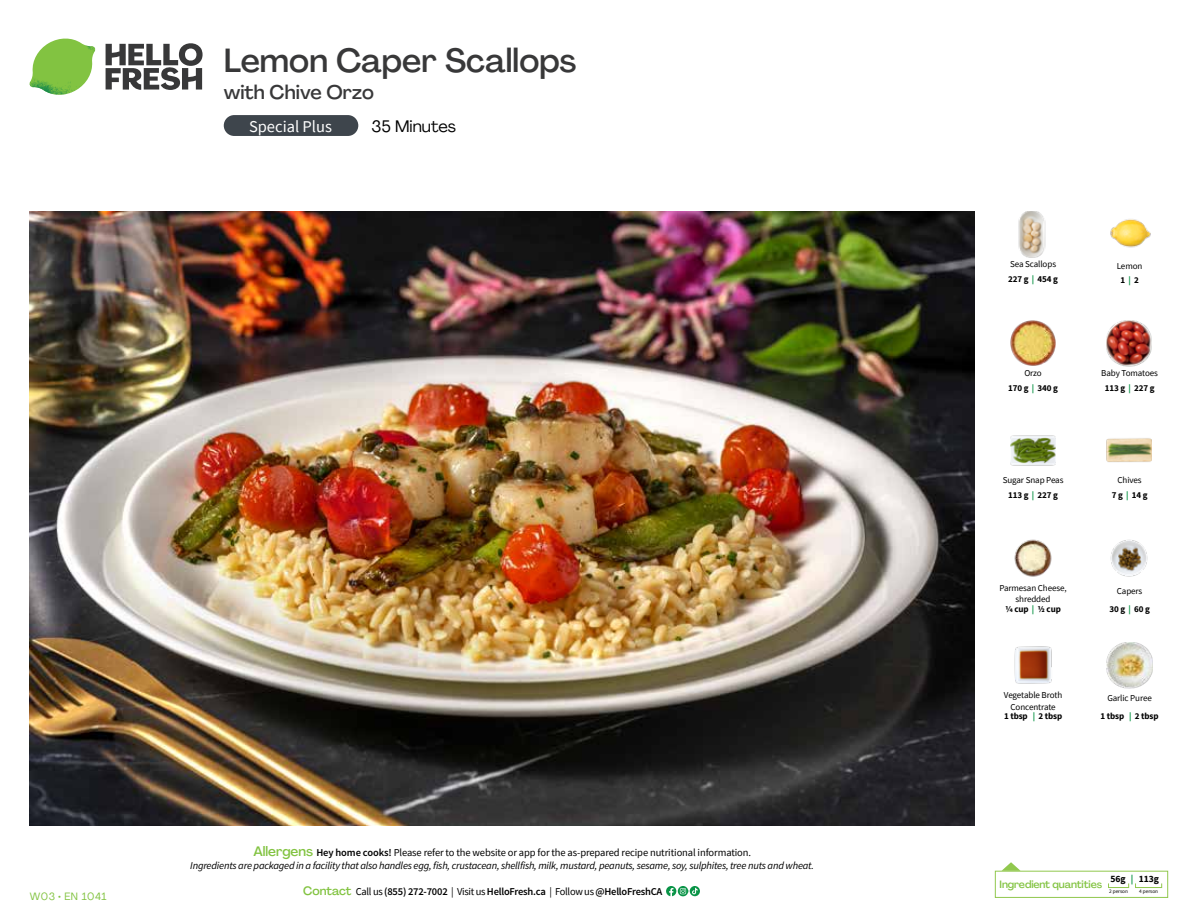
<style>
.page{position:relative;width:1188px;height:918px;background:#fff}
.page>*{position:absolute;margin:0;border:0;box-sizing:border-box;transform-origin:0 0}
.t1{font:500 33px "Agrandir";color:#383839}
.t2{font:500 19.5px "Agrandir";color:#383839}
.t3{font:16.5px "Source Sans Pro";color:#fff}
.t4{font:16.5px "Agrandir";color:#000}
.t5{font:italic 10.5px/13.5px "Source Sans Pro";letter-spacing:-.02em;color:#000;text-align:center}
.t6{font:600 10.5px "Source Sans Pro";letter-spacing:-.02em;color:#000}
.t7{font:500 10.5px "Agrandir";letter-spacing:-.01em;color:#82c341}
.t8{font:10.5px "Agrandir";letter-spacing:.05em;color:#82c341}
.t9{font:700 9.6px "Source Sans Pro";letter-spacing:-.01em;color:#000}
.t10{font:9px/14.9px "Source Sans Pro";letter-spacing:-.01em;color:#000;text-align:center}
.t11{font:700 9px/14.9px "Source Sans Pro";letter-spacing:-.01em;color:#000;text-align:center}
.t12{font:5.25px "Source Sans Pro";letter-spacing:-.01em;color:#000}
.s1{font-family:"Agrandir";font-weight:500;font-style:normal;font-size:13.5px;color:#82c341}
.s2{font-weight:600;font-style:normal}
.s3{font-style:normal}
.s4{font-family:"Agrandir";font-weight:500;font-size:12px;color:#82c341}
.s5{font-weight:400}
.s6{font-weight:700}
.s7{font-weight:700;color:#0b9446}
.s8{color:#0b9446}
</style>
<div class="page">
<svg style="left:106px;top:43px;width:97px;height:47px"></svg>
<svg style="left:34px;top:39px;width:59px;height:38px"></svg>
<img style="left:65px;top:39px;width:30px;height:25px">
<img style="left:33px;top:60px;width:56px;height:10px">
<img style="left:29px;top:64px;width:58px;height:31px">
<img style="left:64px;top:70px;width:25px;height:24px">
<img style="left:30px;top:211px;width:945px;height:615px">
<svg style="left:690px;top:886px;width:10px;height:10px"></svg>
<svg style="left:666px;top:886px;width:32px;height:10px"></svg>
<svg style="left:1002px;top:862px;width:19px;height:9px"></svg>
<div style="left:995px;top:871px;width:173px;height:27px;border:1px solid #91c84e"></div>
<div style="left:1108px;top:883px;width:21px;height:5px;border:1px solid #91c84e"></div>
<div style="left:1135px;top:883px;width:27px;height:5px;border:1px solid #91c84e"></div>
<div style="left:224px;top:115px;width:134px;height:21px;background:#3e454c;border-radius:10px"></div>
<img style="left:1011px;top:321px;width:45px;height:45px">
<img style="left:1106px;top:321px;width:46px;height:45px">
<img style="left:1011px;top:435px;width:45px;height:31px">
<img style="left:1106px;top:438px;width:46px;height:24px">
<img style="left:1014px;top:539px;width:38px;height:38px">
<img style="left:1110px;top:539px;width:38px;height:38px">
<img style="left:1014px;top:646px;width:38px;height:38px">
<img style="left:1110px;top:219px;width:41px;height:29px">
<img style="left:1018px;top:212px;width:28px;height:45px">
<img style="left:1107px;top:643px;width:45px;height:45px">
<h1 class="t1" style="left:224px;top:40px;width:354px">Lemon Caper Scallops</h1>
<h2 class="t2" style="left:224px;top:80px;width:152px">with Chive Orzo</h2>
<h3 class="t4" style="left:372px;top:116px;width:86px">35 Minutes</h3>
<h3 class="t3" style="left:249px;top:116px;width:84px">Special Plus</h3>
<p class="t8" style="left:30px;top:890px;width:78px">W03 • EN 1041</p>
<p class="t5" style="left:190px;top:846px;width:625px"><span class="s1">Allergens</span> <span class="s2">Hey home cooks!</span> <span class="s3">Please refer to the website or app for the as-prepared recipe nutritional information.<br></span>Ingredients are packaged in a facility that also handles egg, fish, crustacean, shellfish, milk, mustard, peanuts, sesame, soy, sulphites, tree nuts and wheat.</p>
<p class="t6" style="left:303px;top:885px;width:361px"><span class="s4">Contact</span> <span class="s5">Call us</span> (855) 272-7002 <span class="s5">| Visit us</span> HelloFresh.ca <span class="s5">| Follow us</span> @HelloFreshCA</p>
<p class="t10" style="left:1008px;top:257px;width:51px;text-align:left">Sea Scallops<br><span class="s6">227 g</span> <span class="s7">|</span> <span class="s6">454 g</span></p>
<p class="t10" style="left:1117px;top:258px;width:27px">Lemon<br><span class="s6">1</span> <span class="s7">|</span> <span class="s6">2</span></p>
<p class="t11" style="left:1008px;top:365px;width:51px"><span class="s5">Orzo<br></span>170 g <span class="s8">|</span> 340 g</p>
<p class="t10" style="left:1101px;top:366px;width:58px">Baby Tomatoes<br><span class="s6">113 g</span> <span class="s7">|</span> <span class="s6">227 g</span></p>
<p class="t10" style="left:1003px;top:473px;width:62px">Sugar Snap Peas<br><span class="s6">113 g</span> <span class="s7">|</span> <span class="s6">227 g</span></p>
<p class="t10" style="left:1112px;top:473px;width:37px">Chives<br><span class="s6">7 g</span> <span class="s7">|</span> <span class="s6">14 g</span></p>
<p class="t10" style="left:999px;top:582px;width:69px;line-height:11.6px">Parmesan Cheese, shredded</p>
<p class="t11" style="left:1005px;top:601px;width:57px">1/4 cup <span class="s8">|</span> 1/2 cup</p>
<p class="t10" style="left:1004px;top:689px;width:60px;line-height:11.6px">Vegetable Broth<br>Concentrate</p>
<p class="t11" style="left:1004px;top:709px;width:60px">1 tbsp <span class="s8">|</span> 2 tbsp</p>
<p class="t10" style="left:1109px;top:582px;width:42px;line-height:18px">Capers<br><span class="s6">30 g</span> <span class="s7">|</span> <span class="s6">60 g</span></p>
<p class="t10" style="left:1101px;top:689px;width:60px;line-height:18px">Garlic Puree<br><span class="s6">1 tbsp</span> <span class="s7">|</span> <span class="s6">2 tbsp</span></p>
<p class="t9" style="left:1111px;top:872px;width:50px">56g <span class="s8">|</span> 113g</p>
<p class="t12" style="left:1109px;top:888px;width:20px">2 person</p>
<p class="t12" style="left:1139px;top:888px;width:20px">4 person</p>
<p class="t7" style="left:1000px;top:878px;width:104px">Ingredient quantities</p>
</div>
